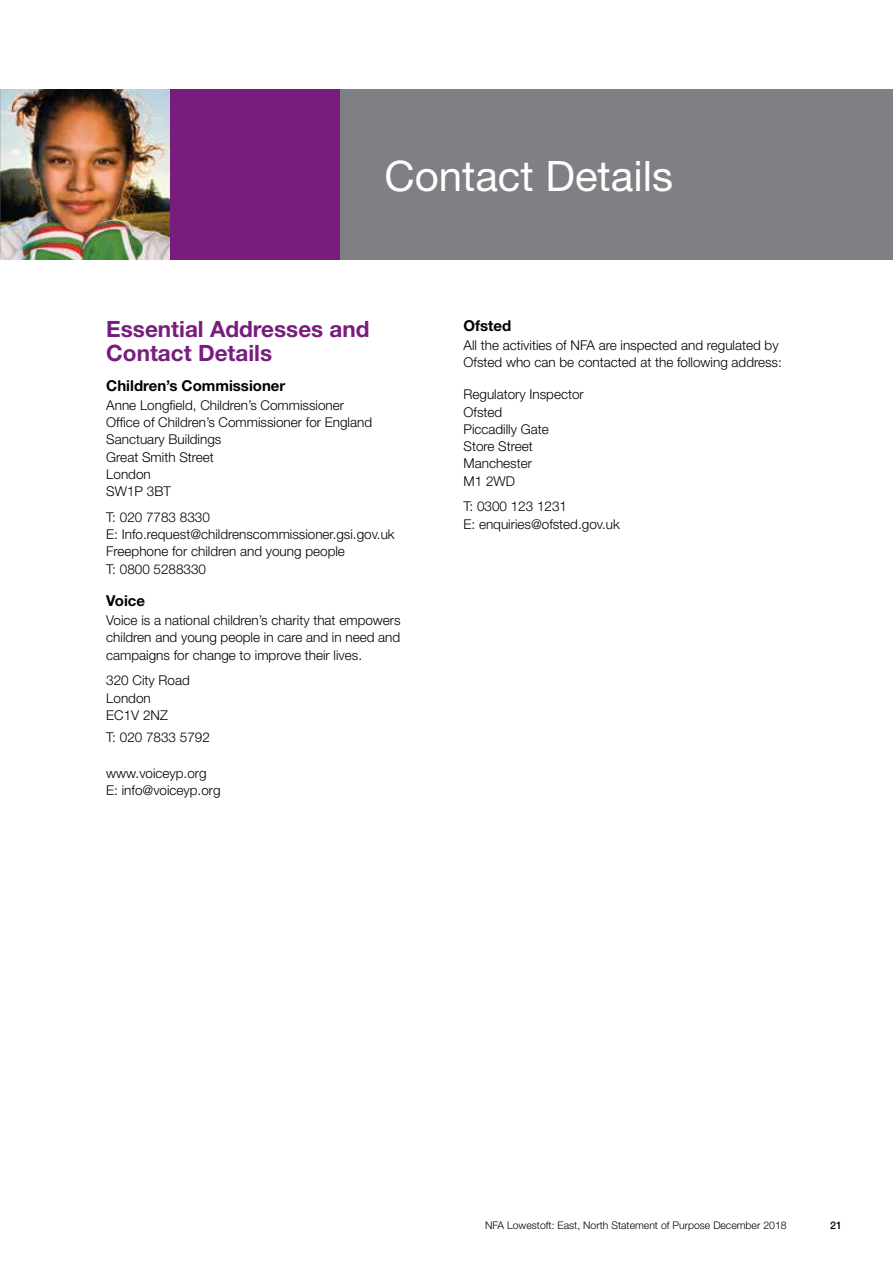
<style>
.page{position:relative;width:893px;height:1263px;background:#fff}
.page>*{position:absolute;margin:0;border:0;box-sizing:border-box;transform-origin:0 0}
.t1{font:42px "Helvetica Neue";color:#fff}
.t2{font:700 22.5px/24px "Helvetica Neue";color:#781d7d}
.t3{font:700 15px "Helvetica Neue";color:#000}
.t4{font:300 13.5px/17.2px "Helvetica Neue";color:#000}
.t5{font:300 10.5px "Helvetica Neue";color:#000}
.t6{font:500 10.5px "Helvetica Neue";color:#000}
</style>
<div class="page">
<img style="left:0;top:89px;width:170px;height:170px">
<div style="left:170px;top:89px;width:170px;height:170px;background:#781d7d"></div>
<div style="left:340px;top:89px;width:553px;height:170px;background:#7e8083"></div>
<h1 class="t1" style="left:384px;top:151px;width:290px">Contact Details</h1>
<h2 class="t2" style="left:106px;top:316px;width:265px">Essential Addresses and<br>Contact Details</h2>
<p class="t3" style="left:106px;top:376px;width:181px">Children’s Commissioner</p>
<p class="t4" style="left:106px;top:396px;width:267px">Anne Longfield, Children’s Commissioner<br>Office of Children’s Commissioner for England<br>Sanctuary Buildings<br>Great Smith Street<br>London<br>SW1P 3BT</p>
<p class="t4" style="left:106px;top:508px;width:290px">T: 020 7783 8330<br>E: Info.request@childrenscommissioner.gsi.gov.uk<br>Freephone for children and young people<br>T: 0800 5288330</p>
<p class="t3" style="left:106px;top:591px;width:40px">Voice</p>
<p class="t4" style="left:106px;top:611px;width:296px;text-align:justify">Voice is a national children’s charity that empowers children and young people in care and in need and campaigns for change to improve their lives.</p>
<p class="t4" style="left:106px;top:672px;width:85px">320 City Road<br>London<br>EC1V 2NZ</p>
<p class="t4" style="left:106px;top:728px;width:105px">T: 020 7833 5792</p>
<p class="t4" style="left:106px;top:764px;width:116px">www.voiceyp.org<br>E: info@voiceyp.org</p>
<p class="t3" style="left:463px;top:316px;width:49px">Ofsted</p>
<p class="t4" style="left:463px;top:336px;width:320px">All the activities of NFA are inspected and regulated by<br>Ofsted who can be contacted at the following address:</p>
<p class="t4" style="left:463px;top:386px;width:122px">Regulatory Inspector<br>Ofsted<br>Piccadilly Gate<br>Store Street<br>Manchester<br>M1 2WD</p>
<p class="t4" style="left:463px;top:498px;width:158px">T: 0300 123 1231<br>E: enquiries@ofsted.gov.uk</p>
<p class="t5" style="left:485px;top:1218px;width:303px">NFA Lowestoft: East, North Statement of Purpose December 2018</p>
<p class="t6" style="left:830px;top:1218px;width:13px">21</p>
</div>
